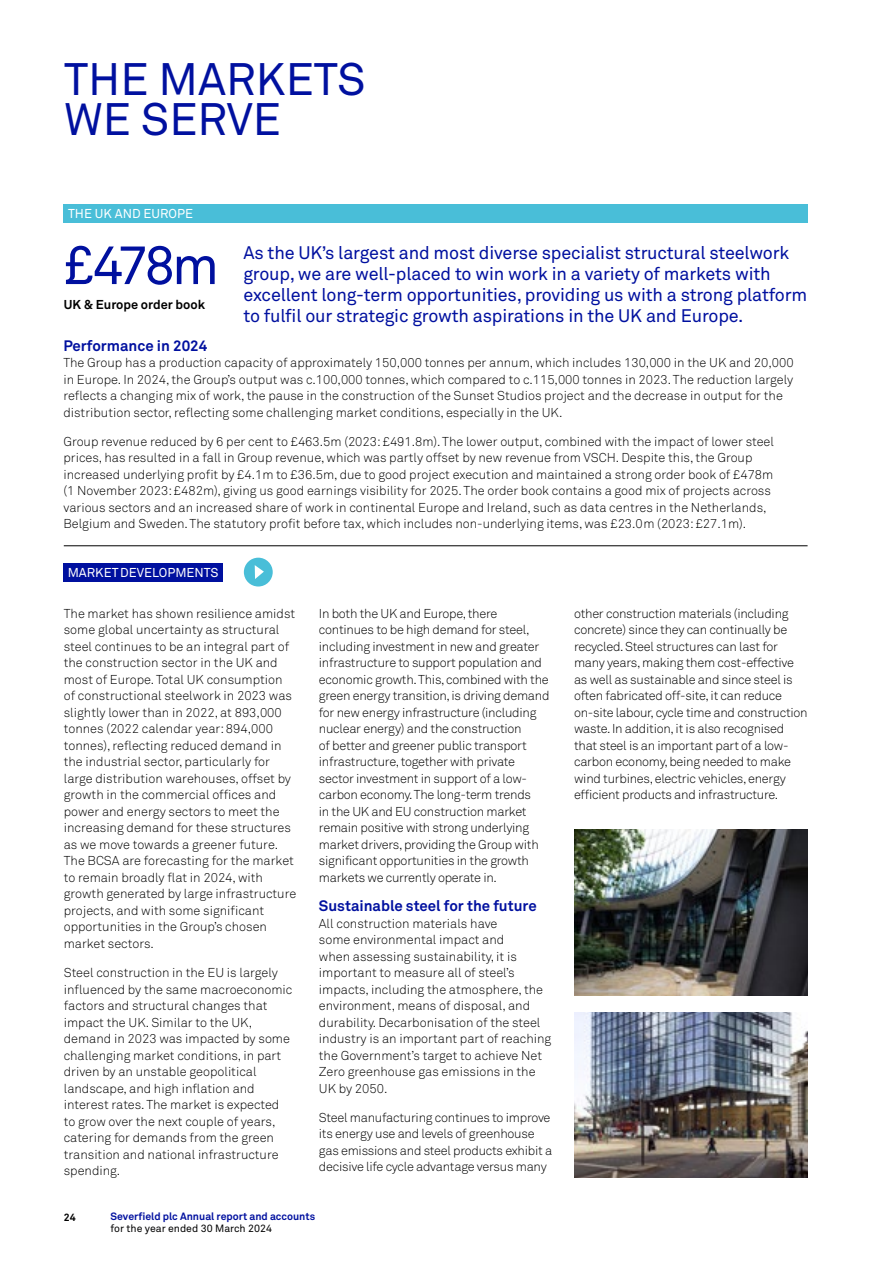
<style>
.page{position:relative;width:893px;height:1263px;background:#fff}
.page>*{position:absolute;margin:0;border:0;box-sizing:border-box;transform-origin:0 0}
.t1{font:54px "Akkurat Std";color:#00109f}
.t2{font:45px/40.5px "Akkurat Std";color:#00109f}
.t3{font:18px/21px "Akkurat Std";letter-spacing:-.01em;color:#00109f}
.t4{font:700 15px "Akkurat Std";color:#00109f}
.t5{font:300 12.75px/16.5px "Akkurat Std";color:#000}
.t6{font:300 12.75px/16.5px "Akkurat Std";letter-spacing:-.02em;color:#000}
.t7{font:12.75px "Akkurat Std";color:#fff}
.t8{font:700 12.75px "Akkurat Std";color:#000}
.t9{font:700 10.5px "Akkurat Std";color:#00109f}
.t10{font:10.5px "Akkurat Std";color:#000}
.t11{font:700 10.5px "Akkurat Std";color:#000}
</style>
<div class="page">
<img style="left:574px;top:1012px;width:234px;height:166px">
<img style="left:574px;top:829px;width:234px;height:166px">
<div style="left:64px;top:204px;width:744px;height:19px;background:#49bed8"></div>
<hr style="left:64px;top:545px;width:744px;height:1px;background:#000">
<div style="left:63px;top:563px;width:160px;height:18px;background:#00109f"></div>
<div style="left:244px;top:558px;width:29px;height:28px;background:#49bed8;border-radius:50%"></div>
<svg style="left:255px;top:565px;width:9px;height:14px"></svg>
<h2 class="t2" style="left:64px;top:59px;width:303px">THE MARKETS<br>WE SERVE</h2>
<p class="t7" style="left:68px;top:206px;width:126px">THE UK AND EUROPE</p>
<h1 class="t1" style="left:64px;top:234px;width:157px">£478m</h1>
<p class="t8" style="left:64px;top:297px;width:143px">UK &amp; Europe order book</p>
<p class="t4" style="left:63px;top:336px;width:146px">Performance in 2024</p>
<p class="t5" style="left:63px;top:354px;width:732px">The Group has a production capacity of approximately 150,000 tonnes per annum, which includes 130,000 in the UK and 20,000 in Europe. In 2024, the Group’s output was c.100,000 tonnes, which compared to c.115,000 tonnes in 2023. The reduction largely reflects a changing mix of work, the pause in the construction of the Sunset Studios project and the decrease in output for the distribution sector, reflecting some challenging market conditions, especially in the UK.</p>
<p class="t5" style="left:63px;top:433px;width:712px">Group revenue reduced by 6 per cent to £463.5m (2023: £491.8m). The lower output, combined with the impact of lower steel prices, has resulted in a fall in Group revenue, which was partly offset by new revenue from VSCH. Despite this, the Group increased underlying profit by £4.1m to £36.5m, due to good project execution and maintained a strong order book of £478m (1 November 2023: £482m), giving us good earnings visibility for 2025. The order book contains a good mix of projects across various sectors and an increased share of work in continental Europe and Ireland, such as data centres in the Netherlands, Belgium and Sweden. The statutory profit before tax, which includes non-underlying items, was £23.0m (2023: £27.1m).</p>
<p class="t3" style="left:243px;top:242px;width:565px">As the UK’s largest and most diverse specialist structural steelwork group, we are well-placed to win work in a variety of markets with excellent long-term opportunities, providing us with a strong platform to fulfil our strategic growth aspirations in the UK and Europe.</p>
<p class="t7" style="left:68px;top:565px;width:152px">MARKET DEVELOPMENTS</p>
<p class="t5" style="left:64px;top:605px;width:234px">The market has shown resilience amidst some global uncertainty as structural steel continues to be an integral part of the construction sector in the UK and most of Europe. Total UK consumption of constructional steelwork in 2023 was slightly lower than in 2022, at 893,000 tonnes (2022 calendar year: 894,000 tonnes), reflecting reduced demand in the industrial sector, particularly for large distribution warehouses, offset by growth in the commercial offices and power and energy sectors to meet the increasing demand for these structures as we move towards a greener future.<br>The BCSA are forecasting for the market to remain broadly flat in 2024, with growth generated by large infrastructure projects, and with some significant opportunities in the Group’s chosen market sectors.</p>
<p class="t5" style="left:64px;top:964px;width:230px">Steel construction in the EU is largely influenced by the same macroeconomic factors and structural changes that impact the UK. Similar to the UK, demand in 2023 was impacted by some challenging market conditions, in part driven by an unstable geopolitical landscape, and high inflation and interest rates. The market is expected to grow over the next couple of years, catering for demands from the green transition and national infrastructure spending.</p>
<p class="t6" style="left:319px;top:605px;width:232px">In both the UK and Europe, there continues to be high demand for steel, including investment in new and greater infrastructure to support population and economic growth. This, combined with the green energy transition, is driving demand for new energy infrastructure (including nuclear energy) and the construction<br>of better and greener public transport infrastructure, together with private sector investment in support of a low&shy;carbon economy. The long-term trends<br>in the UK and EU construction market remain positive with strong underlying market drivers, providing the Group with significant opportunities in the growth markets we currently operate in.</p>
<p class="t4" style="left:319px;top:896px;width:219px">Sustainable steel for the future</p>
<p class="t5" style="left:319px;top:915px;width:234px">All construction materials have<br>some environmental impact and<br>when assessing sustainability, it is important to measure all of steel’s impacts, including the atmosphere, the environment, means of disposal, and durability. Decarbonisation of the steel industry is an important part of reaching the Government’s target to achieve Net Zero greenhouse gas emissions in the UK by 2050.</p>
<p class="t6" style="left:319px;top:1109px;width:235px">Steel manufacturing continues to improve its energy use and levels of greenhouse gas emissions and steel products exhibit a decisive life cycle advantage versus many</p>
<p class="t11" style="left:64px;top:1211px;width:13px">24</p>
<p class="t9" style="left:111px;top:1210px;width:206px">Severfield plc Annual report and accounts</p>
<p class="t10" style="left:111px;top:1222px;width:163px">for the year ended 30 March 2024</p>
<p class="t6" style="left:574px;top:605px;width:235px">other construction materials (including concrete) since they can continually be recycled. Steel structures can last for many years, making them cost-effective as well as sustainable and since steel is often fabricated off-site, it can reduce on-site labour, cycle time and construction waste. In addition, it is also recognised that steel is an important part of a low&shy;carbon economy, being needed to make wind turbines, electric vehicles, energy efficient products and infrastructure.</p>
</div>
